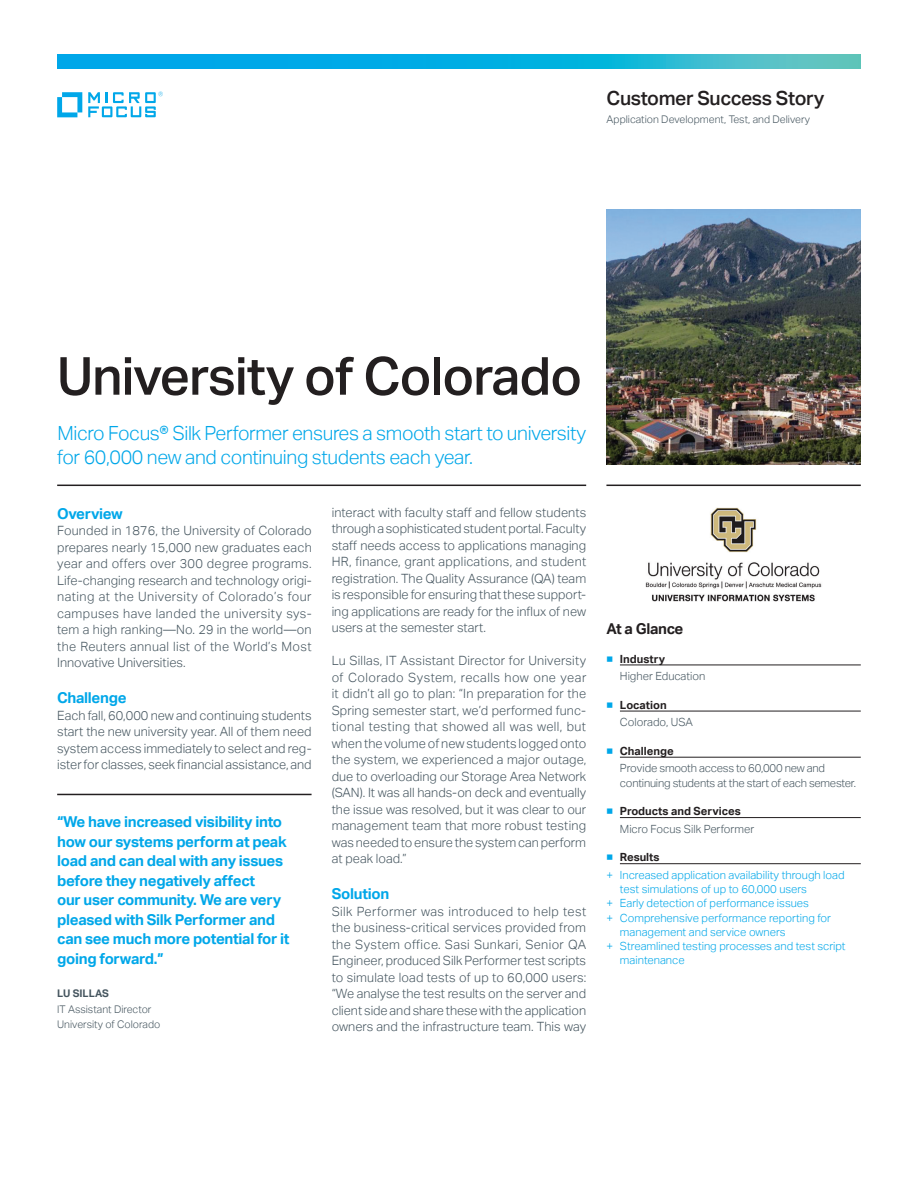
<style>
.page{position:relative;width:918px;height:1188px;background:#fff}
.page>*{position:absolute;margin:0;border:0;box-sizing:border-box;transform-origin:0 0}
.headline_35_38{font:500 52.5px "Aktiv Grotesk";letter-spacing:-.02em;color:#231f20}
.intro1_13_16-light_b{font:300 19.5px/24px "Aktiv Grotesk";letter-spacing:-.02em;color:#00a7e9}
.collateral_name_13_1{font:500 19.5px "Aktiv Grotesk";letter-spacing:-.02em;color:#231f20}
.pull_quote_10_13-blu{font:700 15px/19.5px "Aktiv Grotesk";letter-spacing:-.02em;color:#00a7e9}
.subhead_10_13-blue{font:700 15px "Aktiv Grotesk";letter-spacing:-.02em;color:#00a7e9}
.subhead_10_13{font:700 15px "Aktiv Grotesk";letter-spacing:-.02em;color:#231f20}
.body_8_5_11-grey{font:300 12.75px/16.5px "Aktiv Grotesk";color:#45555f;text-align:justify}
.t1{font:300 11.25px/14.2px "Aktiv Grotesk";color:#00a7e9}
.caption_7_5_9_5_inde{font:300 11.25px/14.2px "Aktiv Grotesk";letter-spacing:-.02em;color:#45555f}
.t2{font:700 11.25px "Aktiv Grotesk";color:#231f20}
.caption_7_5_9_5_inde-2{font:300 11.25px "Aktiv Grotesk";color:#45555f}
.caption_7_9_5-grey{font:300 10.5px "Aktiv Grotesk";color:#45555f}
.quote_company_7_9_5{font:300 10.5px "Aktiv Grotesk";color:#45555f}
.quote_name_caps_7_11{font:700 10.5px "Aktiv Grotesk";color:#45555f}
.s1{font-weight:300;color:#00a7e9}
</style>
<div class="page">
<hr style="left:57px;top:485px;width:529px;height:1px;background:#231f20">
<hr style="left:606px;top:485px;width:255px;height:1px;background:#231f20">
<img style="left:606px;top:210px;width:255px;height:254px">
<hr style="left:620px;top:665px;width:241px;height:1px;background:#231f20">
<hr style="left:620px;top:711px;width:241px;height:1px;background:#231f20">
<hr style="left:620px;top:757px;width:241px;height:1px;background:#231f20">
<hr style="left:620px;top:817px;width:241px;height:1px;background:#231f20">
<hr style="left:620px;top:863px;width:241px;height:1px;background:#231f20">
<img style="left:645px;top:508px;width:177px;height:94px">
<hr style="left:57px;top:794px;width:255px;height:1px;background:#231f20">
<svg style="left:57px;top:92px;width:25px;height:25px"></svg>
<svg style="left:88px;top:92px;width:75px;height:25px"></svg>
<svg style="left:57px;top:54px;width:804px;height:15px"></svg>
<p class="collateral_name_13_1" style="left:607px;top:87px;width:219px">Customer Success Story</p>
<p class="caption_7_9_5-grey" style="left:607px;top:113px;width:205px">Application Development, Test, and Delivery</p>
<p class="headline_35_38" style="left:57px;top:346px;width:527px">University of Colorado</p>
<p class="intro1_13_16-light_b" style="left:57px;top:422px;width:531px">Micro Focus® Silk Performer ensures a smooth start to university for 60,000 new and continuing students each year.</p>
<p class="subhead_10_13-blue" style="left:57px;top:505px;width:67px">Overview</p>
<p class="body_8_5_11-grey" style="left:57px;top:522px;width:256px">Founded in 1876, the University of Colorado prepares nearly 15,000 new graduates each year and offers over 300 degree programs.<br>Life-changing research and technology origi&shy;nating at the University of Colorado’s four campuses have landed the university sys&shy;tem a high ranking—No. 29 in the world—on the Reuters annual list of the World’s Most Innovative Universities.</p>
<p class="subhead_10_13-blue" style="left:57px;top:689px;width:71px">Challenge</p>
<p class="body_8_5_11-grey" style="left:57px;top:707px;width:256px">Each fall, 60,000 new and continuing students start the new university year. All of them need system access immediately to select and reg&shy;ister for classes, seek financial assistance, and</p>
<p class="pull_quote_10_13-blu" style="left:57px;top:812px;width:234px">“We have increased visibility into how our systems perform at peak load and can deal with any issues before they negatively affect<br>our user community. We are very pleased with Silk Performer and can see much more potential for it going forward.”</p>
<p class="quote_name_caps_7_11" style="left:57px;top:987px;width:53px">LU SILLAS</p>
<p class="quote_company_7_9_5" style="left:57px;top:1004px;width:96px">IT Assistant Director</p>
<p class="quote_company_7_9_5" style="left:57px;top:1018px;width:105px">University of Colorado</p>
<p class="body_8_5_11-grey" style="left:332px;top:504px;width:256px">interact with faculty staff and fellow students through a sophisticated student portal. Faculty staff needs access to applications managing HR, finance, grant applications, and student registration. The Quality Assurance (QA) team is responsible for ensuring that these support&shy;ing applications are ready for the influx of new users at the semester start.</p>
<p class="body_8_5_11-grey" style="left:332px;top:653px;width:256px">Lu Sillas, IT Assistant Director for University of Colorado System, recalls how one year it didn’t all go to plan: “In preparation for the Spring semester start, we’d performed func&shy;tional testing that showed all was well, but when the volume of new students logged onto the system, we experienced a major outage, due to overloading our Storage Area Network (SAN). It was all hands-on deck and eventually the issue was resolved, but it was clear to our management team that more robust testing was needed to ensure the system can perform at peak load.”</p>
<p class="subhead_10_13-blue" style="left:332px;top:885px;width:59px">Solution</p>
<p class="body_8_5_11-grey" style="left:332px;top:903px;width:256px">Silk Performer was introduced to help test the business-critical services provided from the System office. Sasi Sunkari, Senior QA Engineer, produced Silk Performer test scripts to simulate load tests of up to 60,000 users: “We analyse the test results on the server and client side and share these with the application owners and the infrastructure team. This way</p>
<p class="subhead_10_13" style="left:606px;top:620px;width:79px">At a Glance</p>
<p class="t2" style="left:606px;top:652px;width:60px"><span class="s1">■</span> Industry</p>
<p class="caption_7_5_9_5_inde-2" style="left:620px;top:670px;width:87px">Higher Education</p>
<p class="t2" style="left:606px;top:698px;width:62px"><span class="s1">■</span> Location</p>
<p class="caption_7_5_9_5_inde-2" style="left:620px;top:716px;width:74px">Colorado, USA</p>
<p class="t2" style="left:606px;top:744px;width:69px"><span class="s1">■</span> Challenge</p>
<p class="caption_7_5_9_5_inde" style="left:620px;top:761px;width:238px">Provide smooth access to 60,000 new and continuing students at the start of each semester.</p>
<p class="t2" style="left:606px;top:805px;width:136px"><span class="s1">■</span> Products and Services</p>
<p class="caption_7_5_9_5_inde-2" style="left:620px;top:822px;width:136px">Micro Focus Silk Performer</p>
<p class="t2" style="left:606px;top:851px;width:55px"><span class="s1">■</span> Results</p>
<p class="t1" style="left:620px;top:868px;width:226px;text-indent:-14px">+ Increased application availability through load test simulations of up to 60,000 users</p>
<p class="t1" style="left:606px;top:896px;width:204px">+ Early detection of performance issues</p>
<p class="t1" style="left:620px;top:911px;width:213px;text-indent:-14px">+ Comprehensive performance reporting for management and service owners</p>
<p class="t1" style="left:620px;top:939px;width:227px;text-indent:-14px">+ Streamlined testing processes and test script maintenance</p>
</div>
